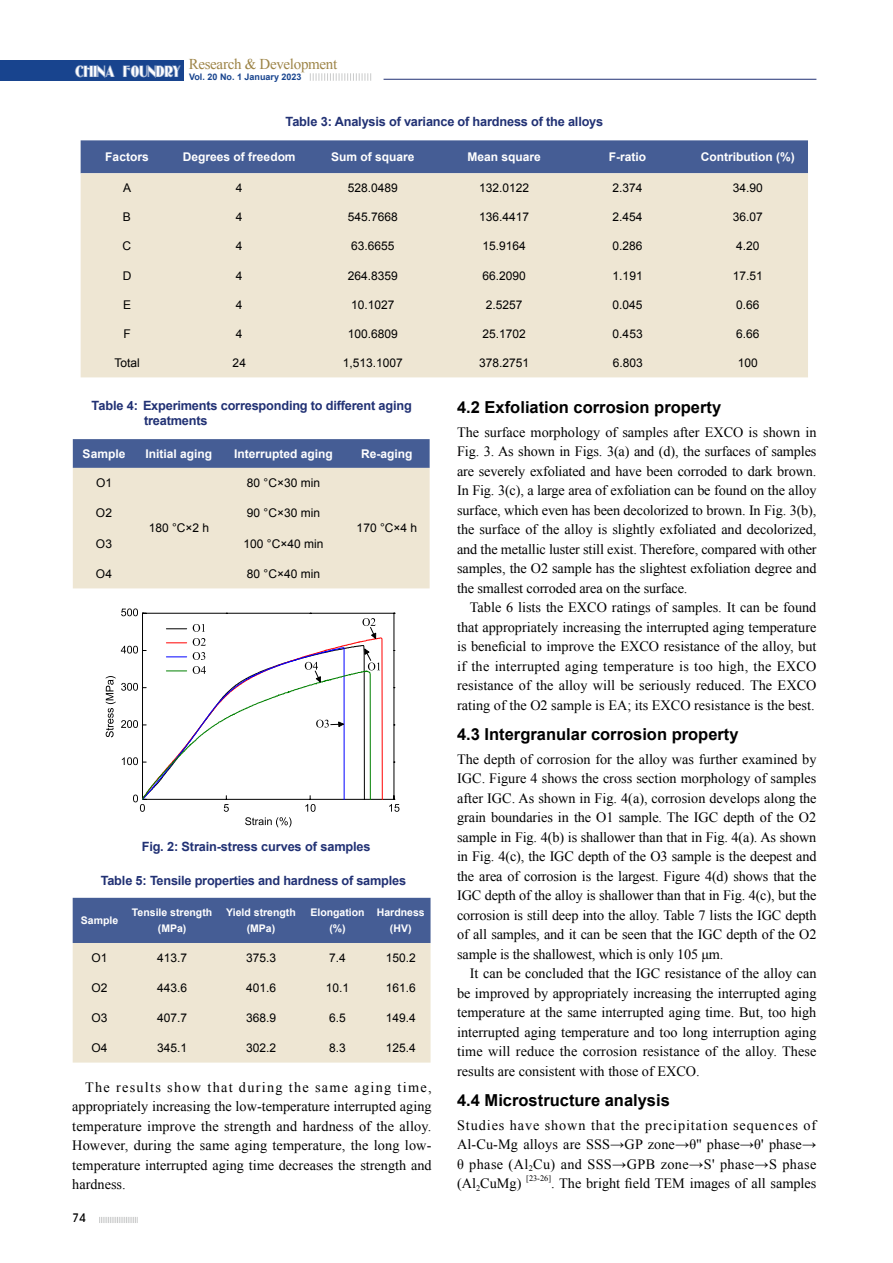
<style>
.page{position:relative;width:893px;height:1263px;background:#fff}
.page>*{position:absolute;margin:0;border:0;box-sizing:border-box;transform-origin:0 0}
.t1{font:700 16.5px "Arial";color:#000}
.t2{font:15px "Times New Roman";letter-spacing:-.02em;color:#9d8447}
.t3{font:14.25px/19.5px "Times New Roman";color:#000;text-align:justify}
.t4{font:700 12.75px/15px "Arial";letter-spacing:-.015em;color:#213174}
.t5{font:12px "Arial";color:#000}
.t6{font:700 12px "Arial";color:#fff}
.t7{font:500 12px "Avant Garde IT Cby BT";color:#000}
.t8{font:700 10.5px/16.5px "Arial";color:#fff;text-align:center}
.t9{font:700 9px "Arial";color:#18448e}
.t10{font:8.25px "Times New Roman";color:#000}
</style>
<div class="page">
<svg style="left:99px;top:1217px;width:39px;height:6px"></svg>
<div style="left:0;top:60px;width:184px;height:21px;background:#18448e"></div>
<svg style="left:310px;top:73px;width:61px;height:8px"></svg>
<hr style="left:384px;top:79px;width:432px;height:1px;background:#213174">
<div style="left:81px;top:140px;width:727px;height:33px;background:#455d95"></div>
<div style="left:81px;top:173px;width:727px;height:204px;background:#eee6d3"></div>
<svg style="left:73px;top:439px;width:357px;height:149px;background:#cdcbc7"></svg>
<hr style="left:143px;top:799px;width:251px;height:1px;background:#000">
<hr style="left:143px;top:613px;width:251px;height:1px;background:#000">
<svg style="left:389px;top:796px;width:10px;height:16px"></svg>
<hr style="left:394px;top:613px;width:1px;height:186px;background:#000">
<svg style="left:106px;top:608px;width:277px;height:219px"></svg>
<svg style="left:73px;top:898px;width:358px;height:164px;background:#bfc0c1"></svg>
<p class="t2" style="left:189px;top:54px;width:150px">Research &amp; Development</p>
<p class="t9" style="left:75px;top:70px;width:228px"><sup>CHINA</sup> <sup>FOUNDRY</sup> Vol. 20 No. 1 January 2023</p>
<p class="t4" style="left:286px;top:114px;width:319px">Table 3: Analysis of variance of hardness of the alloys</p>
<p class="t6" style="left:105px;top:149px;width:45px">Factors</p>
<p class="t6" style="left:183px;top:149px;width:114px">Degrees of freedom</p>
<p class="t6" style="left:331px;top:149px;width:85px">Sum of square</p>
<p class="t6" style="left:467px;top:149px;width:75px">Mean square</p>
<p class="t6" style="left:609px;top:149px;width:39px">F-ratio</p>
<p class="t6" style="left:701px;top:149px;width:95px">Contribution (%)</p>
<p class="t5" style="left:123px;top:180px;width:10px">A</p>
<p class="t5" style="left:236px;top:180px;width:8px">4</p>
<p class="t5" style="left:348px;top:180px;width:52px">528.0489</p>
<p class="t5" style="left:479px;top:180px;width:52px">132.0122</p>
<p class="t5" style="left:613px;top:180px;width:32px">2.374</p>
<p class="t5" style="left:733px;top:180px;width:32px">34.90</p>
<p class="t5" style="left:123px;top:209px;width:10px">B</p>
<p class="t5" style="left:236px;top:209px;width:8px">4</p>
<p class="t5" style="left:348px;top:209px;width:52px">545.7668</p>
<p class="t5" style="left:479px;top:209px;width:52px">136.4417</p>
<p class="t5" style="left:613px;top:209px;width:32px">2.454</p>
<p class="t5" style="left:733px;top:209px;width:32px">36.07</p>
<p class="t5" style="left:123px;top:238px;width:10px">C</p>
<p class="t5" style="left:236px;top:238px;width:8px">4</p>
<p class="t5" style="left:351px;top:238px;width:45px">63.6655</p>
<p class="t5" style="left:482px;top:238px;width:45px">15.9164</p>
<p class="t5" style="left:613px;top:238px;width:32px">0.286</p>
<p class="t5" style="left:736px;top:238px;width:25px">4.20</p>
<p class="t5" style="left:123px;top:268px;width:10px">D</p>
<p class="t5" style="left:236px;top:268px;width:8px">4</p>
<p class="t5" style="left:348px;top:268px;width:52px">264.8359</p>
<p class="t5" style="left:482px;top:268px;width:45px">66.2090</p>
<p class="t5" style="left:613px;top:268px;width:32px">1.191</p>
<p class="t5" style="left:733px;top:268px;width:32px">17.51</p>
<p class="t5" style="left:123px;top:297px;width:10px">E</p>
<p class="t5" style="left:236px;top:297px;width:8px">4</p>
<p class="t5" style="left:351px;top:297px;width:45px">10.1027</p>
<p class="t5" style="left:486px;top:297px;width:38px">2.5257</p>
<p class="t5" style="left:613px;top:297px;width:32px">0.045</p>
<p class="t5" style="left:736px;top:297px;width:25px">0.66</p>
<p class="t5" style="left:123px;top:326px;width:9px">F</p>
<p class="t5" style="left:236px;top:326px;width:8px">4</p>
<p class="t5" style="left:348px;top:326px;width:52px">100.6809</p>
<p class="t5" style="left:482px;top:326px;width:45px">25.1702</p>
<p class="t5" style="left:613px;top:326px;width:32px">0.453</p>
<p class="t5" style="left:736px;top:326px;width:25px">6.66</p>
<p class="t5" style="left:114px;top:355px;width:27px">Total</p>
<p class="t5" style="left:233px;top:355px;width:15px">24</p>
<p class="t5" style="left:343px;top:355px;width:62px">1,513.1007</p>
<p class="t5" style="left:479px;top:355px;width:52px">378.2751</p>
<p class="t5" style="left:613px;top:355px;width:32px">6.803</p>
<p class="t5" style="left:738px;top:355px;width:22px">100</p>
<p class="t4" style="left:144px;top:398px;width:269px;text-indent:-52px">Table 4: Experiments corresponding to different aging treatments</p>
<p class="t6" style="left:83px;top:446px;width:44px">Sample</p>
<p class="t6" style="left:146px;top:446px;width:68px">Initial aging</p>
<p class="t6" style="left:234px;top:446px;width:100px">Interrupted aging</p>
<p class="t6" style="left:361px;top:446px;width:53px">Re-aging</p>
<p class="t5" style="left:96px;top:475px;width:18px">O1</p>
<p class="t5" style="left:149px;top:520px;width:62px">180 °C×2 h</p>
<p class="t5" style="left:247px;top:475px;width:75px">80 °C×30 min</p>
<p class="t5" style="left:96px;top:505px;width:18px">O2</p>
<p class="t5" style="left:247px;top:505px;width:75px">90 °C×30 min</p>
<p class="t5" style="left:96px;top:535px;width:18px">O3</p>
<p class="t5" style="left:244px;top:535px;width:81px">100 °C×40 min</p>
<p class="t5" style="left:96px;top:566px;width:18px">O4</p>
<p class="t5" style="left:247px;top:566px;width:75px">80 °C×40 min</p>
<p class="t5" style="left:357px;top:520px;width:62px">170 °C×4 h</p>
<p class="t4" style="left:142px;top:839px;width:230px">Fig. 2: Strain-stress curves of samples</p>
<p class="t4" style="left:101px;top:873px;width:307px">Table 5: Tensile properties and hardness of samples</p>
<p class="t8" style="left:81px;top:912px;width:39px">Sample</p>
<p class="t8" style="left:132px;top:904px;width:82px">Tensile strength (MPa)</p>
<p class="t8" style="left:226px;top:904px;width:71px">Yield strength (MPa)</p>
<p class="t8" style="left:310px;top:904px;width:56px">Elongation (%)</p>
<p class="t8" style="left:377px;top:904px;width:49px">Hardness (HV)</p>
<p class="t5" style="left:91px;top:950px;width:18px">O1</p>
<p class="t5" style="left:157px;top:950px;width:32px">413.7</p>
<p class="t5" style="left:246px;top:950px;width:32px">375.3</p>
<p class="t5" style="left:329px;top:950px;width:18px">7.4</p>
<p class="t5" style="left:386px;top:950px;width:32px">150.2</p>
<p class="t5" style="left:91px;top:980px;width:18px">O2</p>
<p class="t5" style="left:157px;top:980px;width:32px">443.6</p>
<p class="t5" style="left:246px;top:980px;width:32px">401.6</p>
<p class="t5" style="left:326px;top:980px;width:25px">10.1</p>
<p class="t5" style="left:386px;top:980px;width:32px">161.6</p>
<p class="t5" style="left:91px;top:1010px;width:18px">O3</p>
<p class="t5" style="left:157px;top:1010px;width:32px">407.7</p>
<p class="t5" style="left:246px;top:1010px;width:32px">368.9</p>
<p class="t5" style="left:329px;top:1010px;width:18px">6.5</p>
<p class="t5" style="left:386px;top:1010px;width:32px">149.4</p>
<p class="t5" style="left:91px;top:1040px;width:18px">O4</p>
<p class="t5" style="left:157px;top:1040px;width:32px">345.1</p>
<p class="t5" style="left:246px;top:1040px;width:32px">302.2</p>
<p class="t5" style="left:329px;top:1040px;width:18px">8.3</p>
<p class="t5" style="left:386px;top:1040px;width:32px">125.4</p>
<p class="t3" style="left:72px;top:1077px;width:361px;text-indent:13px">The results show that during the same aging time, appropriately increasing the low-temperature interrupted aging temperature improve the strength and hardness of the alloy.<br>However, during the same aging temperature, the long low&shy;temperature interrupted aging time decreases the strength and hardness.</p>
<p class="t7" style="left:72px;top:1211px;width:15px">74</p>
<p class="t1" style="left:457px;top:396px;width:266px">4.2 Exfoliation corrosion property</p>
<p class="t3" style="left:457px;top:422px;width:361px">The surface morphology of samples after EXCO is shown in Fig. 3. As shown in Figs. 3(a) and (d), the surfaces of samples are severely exfoliated and have been corroded to dark brown.<br>In Fig. 3(c), a large area of exfoliation can be found on the alloy surface, which even has been decolorized to brown. In Fig. 3(b), the surface of the alloy is slightly exfoliated and decolorized, and the metallic luster still exist. Therefore, compared with other samples, the O2 sample has the slightest exfoliation degree and the smallest corroded area on the surface.</p>
<p class="t3" style="left:457px;top:597px;width:361px;text-indent:13px">Table 6 lists the EXCO ratings of samples. It can be found that appropriately increasing the interrupted aging temperature is beneficial to improve the EXCO resistance of the alloy, but if the interrupted aging temperature is too high, the EXCO resistance of the alloy will be seriously reduced. The EXCO rating of the O2 sample is EA; its EXCO resistance is the best.</p>
<p class="t1" style="left:457px;top:723px;width:283px">4.3 Intergranular corrosion property</p>
<p class="t3" style="left:457px;top:749px;width:361px">The depth of corrosion for the alloy was further examined by IGC. Figure 4 shows the cross section morphology of samples after IGC. As shown in Fig. 4(a), corrosion develops along the grain boundaries in the O1 sample. The IGC depth of the O2 sample in Fig. 4(b) is shallower than that in Fig. 4(a). As shown in Fig. 4(c), the IGC depth of the O3 sample is the deepest and the area of corrosion is the largest. Figure 4(d) shows that the IGC depth of the alloy is shallower than that in Fig. 4(c), but the corrosion is still deep into the alloy. Table 7 lists the IGC depth of all samples, and it can be seen that the IGC depth of the O2 sample is the shallowest, which is only 105 μm.</p>
<p class="t3" style="left:457px;top:963px;width:361px;text-indent:13px">It can be concluded that the IGC resistance of the alloy can be improved by appropriately increasing the interrupted aging temperature at the same interrupted aging time. But, too high interrupted aging temperature and too long interruption aging time will reduce the corrosion resistance of the alloy. These results are consistent with those of EXCO.</p>
<p class="t1" style="left:457px;top:1089px;width:214px">4.4 Microstructure analysis</p>
<p class="t3" style="left:457px;top:1115px;width:361px">Studies have shown that the precipitation sequences of Al-Cu-Mg alloys are SSS→GP zone→θ'' phase→θ' phase→ θ phase (Al<sub>2</sub>Cu) and SSS→GPB zone→S' phase→S phase (Al<sub>2</sub>CuMg)</p>
<p class="t10" style="left:526px;top:1173px;width:26px">[23-26]</p>
<p class="t3" style="left:551px;top:1173px;width:267px">. The bright field TEM images of all samples</p>
</div>
